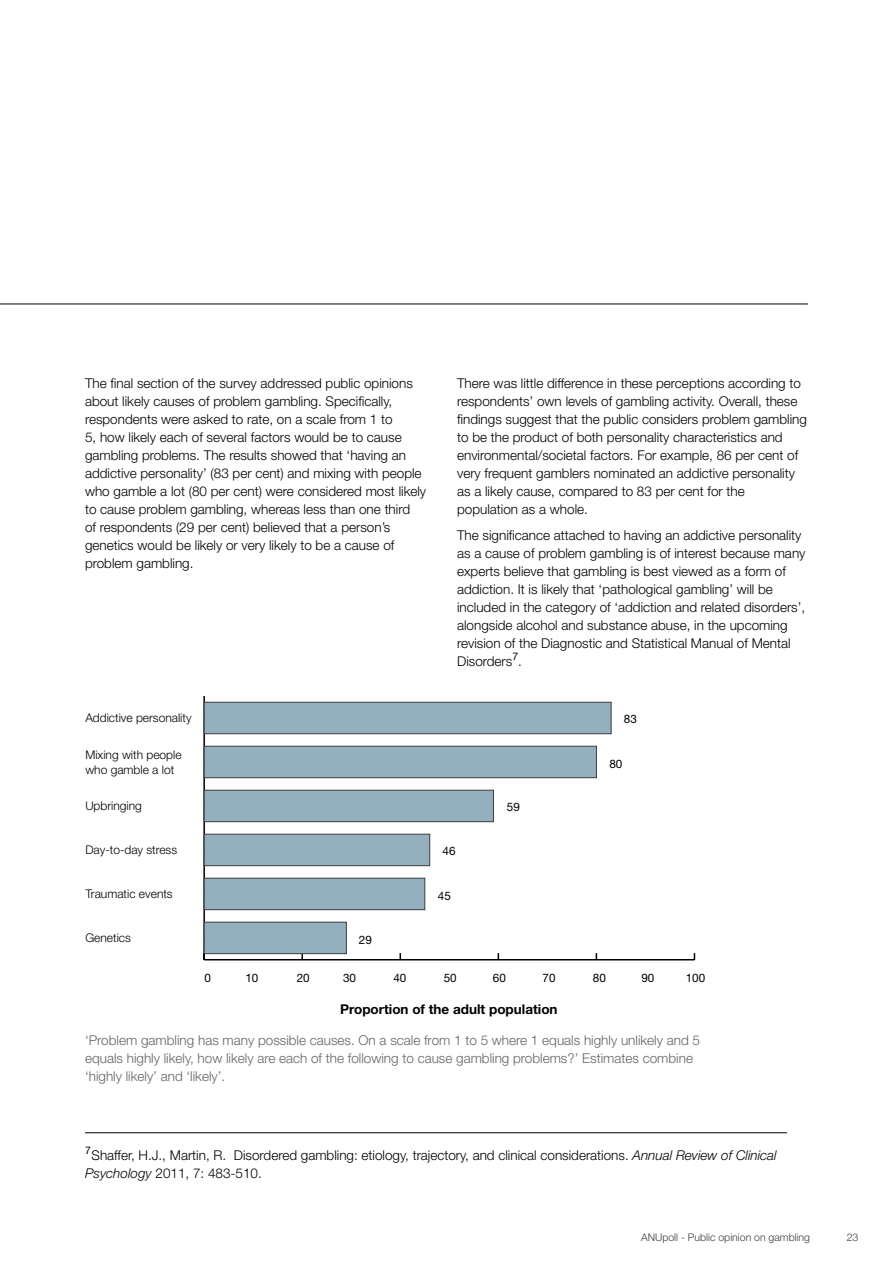
<style>
.page{position:relative;width:893px;height:1263px;background:#fff}
.page>*{position:absolute;margin:0;border:0;box-sizing:border-box;transform-origin:0 0}
.t1{font:300 13.5px/18px "Helvetica Neue LT Std";color:#000}
.t2{font:300 13.5px/18px "Helvetica Neue LT Std";color:#636466}
.t3{font:700 13.5px "Helvetica Neue LT Std";color:#000}
.t4{font:300 12px/15px "Helvetica Neue LT Std";color:#000}
.t5{font:11.7px "Helvetica Neue LT Std";color:#000}
.t6{font:300 10.5px "Helvetica Neue LT Std";color:#373d42}
.s1{font-style:italic}
</style>
<div class="page">
<hr style="left:0;top:304px;width:808px;height:1px;background:#000">
<hr style="left:85px;top:1132px;width:702px;height:1px;background:#000">
<hr style="left:204px;top:959px;width:490px;height:1px;background:#000">
<hr style="left:203px;top:696px;width:2px;height:264px;background:#000">
<div style="left:204px;top:702px;width:407px;height:32px;background:#94b0be;border:1px solid #373d42"></div>
<div style="left:204px;top:746px;width:393px;height:32px;background:#94b0be;border:1px solid #373d42"></div>
<div style="left:204px;top:790px;width:290px;height:32px;background:#94b0be;border:1px solid #373d42"></div>
<div style="left:204px;top:834px;width:226px;height:32px;background:#94b0be;border:1px solid #373d42"></div>
<div style="left:204px;top:878px;width:221px;height:32px;background:#94b0be;border:1px solid #373d42"></div>
<div style="left:204px;top:922px;width:143px;height:32px;background:#94b0be;border:1px solid #373d42"></div>
<p class="t1" style="left:85px;top:374px;width:343px">The final section of the survey addressed public opinions about likely causes of problem gambling. Specifically, respondents were asked to rate, on a scale from 1 to<br>5, how likely each of several factors would be to cause gambling problems. The results showed that ‘having an addictive personality’ (83 per cent) and mixing with people who gamble a lot (80 per cent) were considered most likely to cause problem gambling, whereas less than one third<br>of respondents (29 per cent) believed that a person’s genetics would be likely or very likely to be a cause of problem gambling.</p>
<p class="t1" style="left:457px;top:373px;width:351px">There was little difference in these perceptions according to respondents’ own levels of gambling activity. Overall, these findings suggest that the public considers problem gambling to be the product of both personality characteristics and environmental/societal factors. For example, 86 per cent of very frequent gamblers nominated an addictive personality as a likely cause, compared to 83 per cent for the population as a whole.</p>
<p class="t1" style="left:457px;top:526px;width:350px">The significance attached to having an addictive personality as a cause of problem gambling is of interest because many experts believe that gambling is best viewed as a form of addiction. It is likely that ‘pathological gambling’ will be included in the category of ‘addiction and related disorders’, alongside alcohol and substance abuse, in the upcoming revision of the Diagnostic and Statistical Manual of Mental Disorders<sup>7</sup>.</p>
<p class="t4" style="left:85px;top:710px;width:108px">Addictive personality</p>
<p class="t4" style="left:85px;top:747px;width:98px">Mixing with people who gamble a lot</p>
<p class="t4" style="left:85px;top:798px;width:58px">Upbringing</p>
<p class="t4" style="left:85px;top:842px;width:93px">Day-to-day stress</p>
<p class="t4" style="left:85px;top:886px;width:89px">Traumatic events</p>
<p class="t4" style="left:85px;top:930px;width:47px">Genetics</p>
<p class="t5" style="left:624px;top:712px;width:14px">83</p>
<p class="t5" style="left:359px;top:933px;width:14px">29</p>
<p class="t5" style="left:443px;top:844px;width:14px">46</p>
<p class="t5" style="left:438px;top:888px;width:14px">45</p>
<p class="t5" style="left:507px;top:800px;width:14px">59</p>
<p class="t5" style="left:609px;top:756px;width:14px">80</p>
<p class="t5" style="left:204px;top:970px;width:8px">0</p>
<p class="t5" style="left:245px;top:970px;width:14px">10</p>
<p class="t5" style="left:297px;top:970px;width:14px">20</p>
<p class="t5" style="left:343px;top:970px;width:14px">30</p>
<p class="t5" style="left:393px;top:970px;width:14px">40</p>
<p class="t5" style="left:444px;top:970px;width:14px">50</p>
<p class="t5" style="left:493px;top:970px;width:14px">60</p>
<p class="t5" style="left:543px;top:970px;width:14px">70</p>
<p class="t5" style="left:593px;top:970px;width:14px">80</p>
<p class="t5" style="left:641px;top:970px;width:14px">90</p>
<p class="t5" style="left:686px;top:970px;width:21px">100</p>
<p class="t3" style="left:340px;top:1000px;width:219px">Proportion of the adult population</p>
<p class="t2" style="left:85px;top:1031px;width:616px">‘Problem gambling has many possible causes. On a scale from 1 to 5 where 1 equals highly unlikely and 5 equals highly likely, how likely are each of the following to cause gambling problems?’ Estimates combine ‘highly likely’ and ‘likely’.</p>
<p class="t1" style="left:85px;top:1145px;width:693px"><sup>7</sup>Shaffer, H.J., Martin, R. Disordered gambling: etiology, trajectory, and clinical considerations. <span class="s1">Annual Review of Clinical<br>Psychology</span> 2011, 7: 483-510.</p>
<p class="t6" style="left:641px;top:1231px;width:170px">anupoll - Public opinion on gambling</p>
<p class="t6" style="left:847px;top:1231px;width:13px">23</p>
</div>
